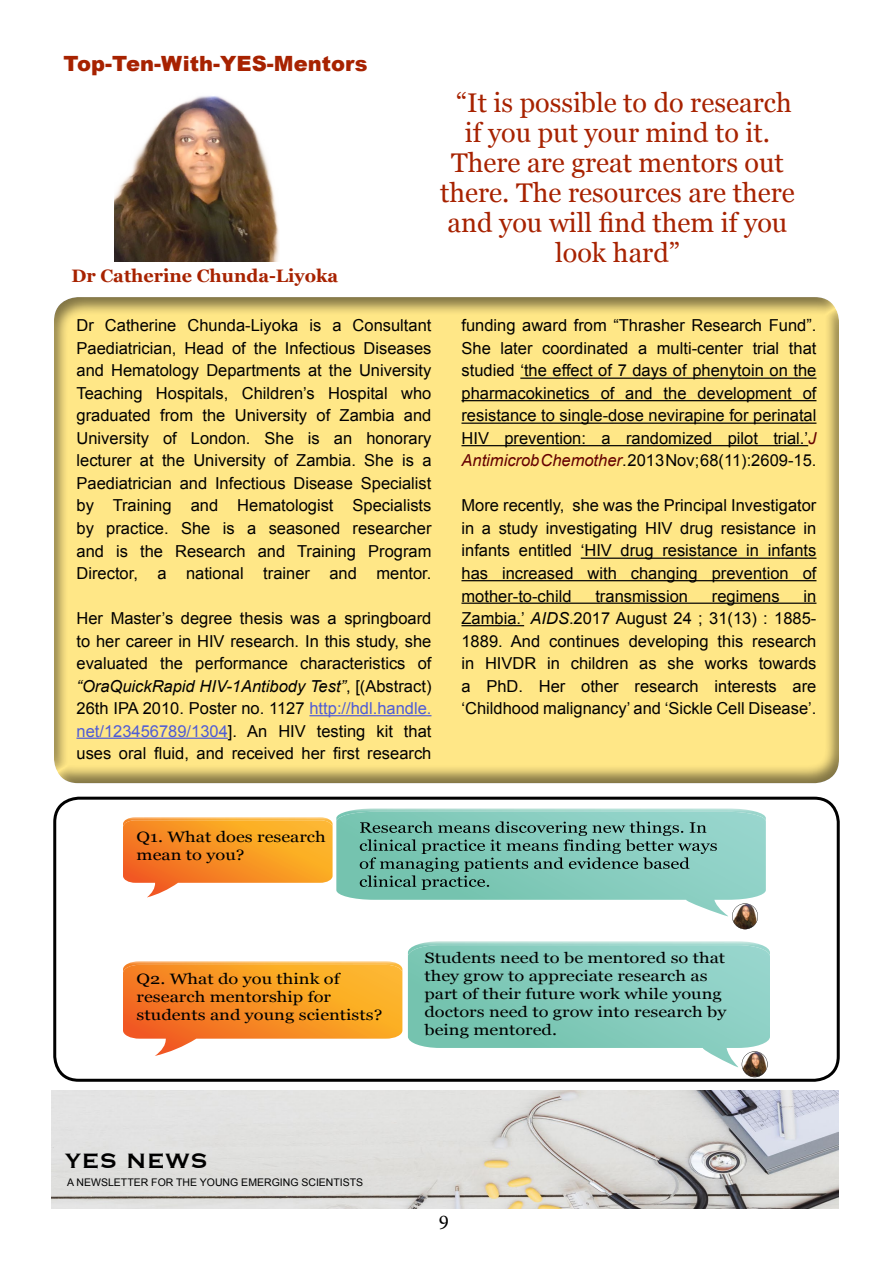
<style>
.page{position:relative;width:893px;height:1263px;background:#fff}
.page>*{position:absolute;margin:0;border:0;box-sizing:border-box;transform-origin:0 0}
.t1{font:27px/30px "Georgia";color:#a72200;text-align:center}
.t2{font:27px "Copperplate";color:#000}
.t3{font:900 21px "Arial";color:#a72200}
.t4{font:21px "Minion Pro";color:#000}
.t5{font:700 18px "Georgia";color:#a72200}
.t6{font:16.5px/22.5px "Arial";color:#000;text-align:justify}
.t7{font:15px/18px "Georgia";color:#000;scale:1.22 1}
.t8{font:10.5px "Arial";color:#000}
.s1{font-style:italic}
.s2{color:#4f5cd6}
.s3{font-style:italic;color:#650000}
</style>
<div class="page">
<img style="left:51px;top:1090px;width:788px;height:119px">
<div style="left:41px;top:287px;width:810px;height:498px;background:#000;opacity:.5"></div>
<img style="left:114px;top:96px;width:165px;height:165px">
<hr style="left:309px;top:715px;width:122px;height:1px;background:#4f5cd6">
<hr style="left:76px;top:738px;width:152px;height:1px;background:#4f5cd6">
<hr style="left:520px;top:378px;width:296px;height:1px;background:#000">
<hr style="left:461px;top:400px;width:355px;height:1px;background:#000">
<hr style="left:461px;top:423px;width:355px;height:1px;background:#000">
<hr style="left:461px;top:445px;width:347px;height:1px;background:#000">
<hr style="left:581px;top:558px;width:235px;height:1px;background:#000">
<hr style="left:461px;top:580px;width:355px;height:1px;background:#000">
<hr style="left:461px;top:603px;width:355px;height:1px;background:#000">
<hr style="left:461px;top:625px;width:63px;height:1px;background:#000">
<svg style="left:123px;top:973px;width:279px;height:83px"></svg>
<img style="left:123px;top:961px;width:279px;height:12px">
<img style="left:417px;top:941px;width:344px;height:4px">
<svg style="left:408px;top:945px;width:362px;height:132px"></svg>
<img style="left:345px;top:808px;width:412px;height:4px">
<svg style="left:123px;top:812px;width:643px;height:117px"></svg>
<div style="left:53px;top:797px;width:787px;height:285px;border:3px solid #000;border-radius:24px"></div>
<p class="t3" style="left:64px;top:48px;width:306px">Top-Ten-With-YES-Mentors</p>
<p class="t5" style="left:71px;top:262px;width:268px">Dr Catherine Chunda-Liyoka</p>
<p class="t6" style="left:76px;top:315px;width:356px">Dr Catherine Chunda-Liyoka is a Consultant Paediatrician, Head of the Infectious Diseases and Hematology Departments at the University Teaching Hospitals, Children’s Hospital who graduated from the University of Zambia and University of London. She is an honorary lecturer at the University of Zambia. She is a Paediatrician and Infectious Disease Specialist by Training and Hematologist Specialists by practice. She is a seasoned researcher and is the Research and Training Program Director, a national trainer and mentor.</p>
<p class="t6" style="left:76px;top:607px;width:356px">Her Master’s degree thesis was a springboard to her career in HIV research. In this study, she evaluated the performance characteristics of <span class="s1">“OraQuickRapid HIV-1Antibody Test”</span>, [(Abstract)<br>26th IPA 2010. Poster no. 1127 <span class="s2">http://hdl.handle. net/123456789/1304</span>]. An HIV testing kit that uses oral fluid, and received her first research</p>
<h1 class="t1" style="left:440px;top:87px;width:356px">“It is possible to do research if you put your mind to it.<br>There are great mentors out there. The resources are there and you will find them if you look hard”</h1>
<p class="t6" style="left:461px;top:315px;width:356px">funding award from “Thrasher Research Fund”.<br>She later coordinated a multi-center trial that studied ‘the effect of 7 days of phenytoin on the pharmacokinetics of and the development of resistance to single-dose nevirapine for perinatal HIV prevention: a randomized pilot trial.’<span class="s3">J Antimicrob Chemother</span>. 2013 Nov; 68(11):2609-15.</p>
<p class="t6" style="left:461px;top:495px;width:356px">More recently, she was the Principal Investigator in a study investigating HIV drug resistance in infants entitled ‘HIV drug resistance in infants has increased with changing prevention of mother-to-child</p>
<p class="t6" style="left:461px;top:585px;width:356px;text-indent:342px">in Zambia.’ <span class="s1">AIDS</span>.2017 August 24 ; 31(13) : 1885- 1889. And continues developing this research in HIVDR in children as she works towards a PhD. Her other research interests are ‘Childhood malignancy’ and ‘Sickle Cell Disease’.</p>
<p class="t6" style="left:595px;top:585px;width:94px">transmission</p>
<p class="t6" style="left:712px;top:585px;width:69px">regimens</p>
<p class="t7" style="left:137px;top:827px;width:157px">Q1. What does research mean to you?</p>
<p class="t7" style="left:137px;top:969px;width:203px">Q2. What do you think of research mentorship for students and young scientists?</p>
<p class="t7" style="left:424px;top:948px;width:249px">Students need to be mentored so that they grow to appreciate research as part of their future work while young doctors need to grow into research by being mentored.</p>
<h1 class="t2" style="left:65px;top:1143px;width:145px">YES NEWS</h1>
<p class="t8" style="left:67px;top:1175px;width:297px">A NEWSLETTER FOR THE YOUNG EMERGING SCIENTISTS</p>
<p class="t4" style="left:439px;top:1208px;width:12px">9</p>
</div>
